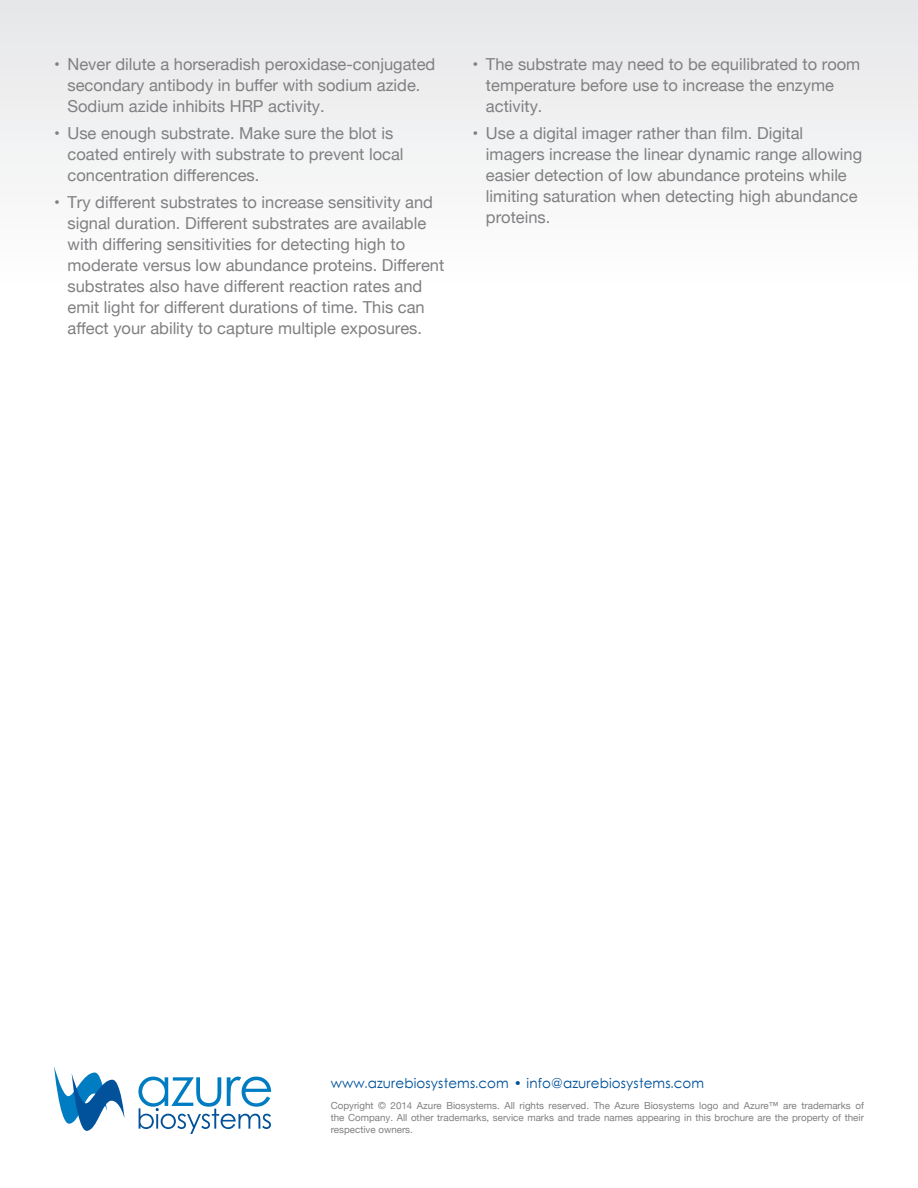
<style>
.page{position:relative;width:918px;height:1188px;background:#fff}
.page>*{position:absolute;margin:0;border:0;box-sizing:border-box;transform-origin:0 0}
.t1{font:16.5px/21px "Helvetica Neue";color:#808083}
.t2{font:13.5px "Levenim";letter-spacing:.01em;color:#01529a}
.t3{font:9.75px/12px "Helvetica Neue";color:#808083;text-align:justify}
</style>
<div class="page">
<div style="left:0;top:0;width:918px;height:1188px;background:linear-gradient(to bottom,#f4f4f5,#fff)"></div>
<svg style="left:138px;top:1077px;width:133px;height:57px"></svg>
<svg style="left:54px;top:1066px;width:71px;height:65px"></svg>
<p class="t1" style="left:67px;top:55px;width:369px;text-indent:-13px">• Never dilute a horseradish peroxidase-conjugated secondary antibody in buffer with sodium azide.<br>Sodium azide inhibits HRP activity.</p>
<p class="t1" style="left:67px;top:124px;width:338px;text-indent:-13px">• Use enough substrate. Make sure the blot is coated entirely with substrate to prevent local concentration differences.</p>
<p class="t1" style="left:67px;top:193px;width:378px;text-indent:-13px">• Try different substrates to increase sensitivity and signal duration. Different substrates are available with differing sensitivities for detecting high to moderate versus low abundance proteins. Different substrates also have different reaction rates and emit light for different durations of time. This can affect your ability to capture multiple exposures.</p>
<p class="t1" style="left:486px;top:55px;width:376px;text-indent:-13px">• The substrate may need to be equilibrated to room temperature before use to increase the enzyme activity.</p>
<p class="t1" style="left:486px;top:124px;width:378px;text-indent:-13px">• Use a digital imager rather than film. Digital imagers increase the linear dynamic range allowing easier detection of low abundance proteins while limiting saturation when detecting high abundance proteins.</p>
<p class="t2" style="left:331px;top:1075px;width:375px">www.azurebiosystems.com • info@azurebiosystems.com</p>
<p class="t3" style="left:331px;top:1100px;width:535px">Copyright © 2014 Azure Biosystems. All rights reserved. The Azure Biosystems logo and Azure™ are trademarks of the Company. All other trademarks, service marks and trade names appearing in this brochure are the property of their respective owners.</p>
</div>
